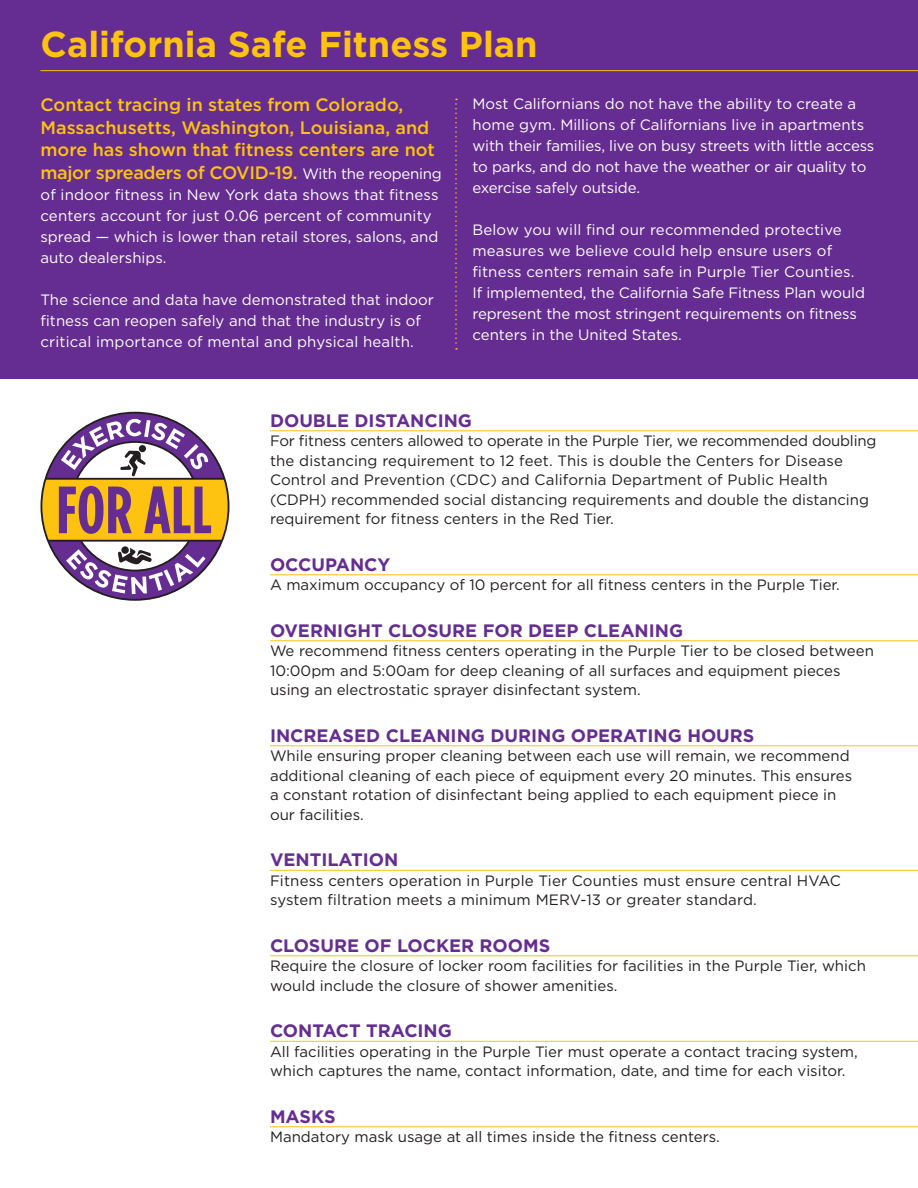
<style>
.page{position:relative;width:918px;height:1188px;background:#fff}
.page>*{position:absolute;margin:0;border:0;box-sizing:border-box;transform-origin:0 0}
.t1{font:700 36px "Gotham";color:#fec210}
.t2{font:500 18px/22.5px "Gotham";color:#fec210}
.subhead{font:700 18px "Gotham";color:#652d91}
.t3{font:15px/19.5px "Gotham";color:#231f20}
.t4{font:15px/21px "Gotham";color:#fff}
.s1{font-weight:400;font-size:15px;color:#fff}
</style>
<div class="page">
<div style="left:0;top:0;width:918px;height:378px;background:#652d91"></div>
<hr style="left:270px;top:430px;width:648px;height:1px;background:#fec210">
<hr style="left:270px;top:574px;width:648px;height:1px;background:#fec210">
<hr style="left:270px;top:640px;width:648px;height:1px;background:#fec210">
<hr style="left:270px;top:745px;width:648px;height:1px;background:#fec210">
<hr style="left:270px;top:870px;width:648px;height:1px;background:#fec210">
<hr style="left:270px;top:955px;width:648px;height:1px;background:#fec210">
<hr style="left:270px;top:1041px;width:648px;height:1px;background:#fec210">
<hr style="left:270px;top:1126px;width:648px;height:1px;background:#fec210">
<svg style="left:41px;top:413px;width:188px;height:187px"></svg>
<svg style="left:41px;top:479px;width:188px;height:62px;background:#e7b525"></svg>
<hr style="left:45px;top:478px;width:180px;height:2px;background:#231f20">
<hr style="left:48px;top:540px;width:174px;height:2px;background:#231f20">
<svg style="left:59px;top:419px;width:152px;height:175px"></svg>
<div style="left:139px;top:445px;width:7px;height:7px;background:#231f20;border-radius:50%"></div>
<hr style="left:40px;top:70px;width:878px;height:1px;background:#fec210">
<svg style="left:455px;top:99px;width:2px;height:251px"></svg>
<p class="t1" style="left:40px;top:23px;width:499px">California Safe Fitness Plan</p>
<p class="t2" style="left:40px;top:93px;width:403px">Contact tracing in states from Colorado, Massachusetts, Washington, Louisiana, and more has shown that fitness centers are not major spreaders of COVID-19. <span class="s1">With the reopening</span></p>
<p class="t4" style="left:40px;top:184px;width:399px">of indoor fitness in New York data shows that fitness centers account for just 0.06 percent of community spread — which is lower than retail stores, salons, and auto dealerships.</p>
<p class="t4" style="left:40px;top:289px;width:395px">The science and data have demonstrated that indoor fitness can reopen safely and that the industry is of critical importance of mental and physical health.</p>
<p class="t4" style="left:472px;top:93px;width:403px">Most Californians do not have the ability to create a home gym. Millions of Californians live in apartments with their families, live on busy streets with little access to parks, and do not have the weather or air quality to exercise safely outside.</p>
<p class="t4" style="left:472px;top:219px;width:394px">Below you will find our recommended protective measures we believe could help ensure users of fitness centers remain safe in Purple Tier Counties.<br>If implemented, the California Safe Fitness Plan would represent the most stringent requirements on fitness centers in the United States.</p>
<p class="subhead" style="left:270px;top:410px;width:204px">DOUBLE DISTANCING</p>
<p class="t3" style="left:270px;top:431px;width:608px">For fitness centers allowed to operate in the Purple Tier, we recommended doubling the distancing requirement to 12 feet. This is double the Centers for Disease</p>
<p class="t3" style="left:270px;top:470px;width:601px">Control and Prevention (CDC) and California Department of Public Health (CDPH) recommended social distancing requirements and double the distancing requirement for fitness centers in the Red Tier.</p>
<p class="subhead" style="left:270px;top:554px;width:122px">OCCUPANCY</p>
<p class="t3" style="left:270px;top:575px;width:571px">A maximum occupancy of 10 percent for all fitness centers in the Purple Tier.</p>
<p class="subhead" style="left:270px;top:620px;width:415px">OVERNIGHT CLOSURE FOR DEEP CLEANING</p>
<p class="t3" style="left:270px;top:641px;width:605px">We recommend fitness centers operating in the Purple Tier to be closed between<br>10:00pm and 5:00am for deep cleaning of all surfaces and equipment pieces using an electrostatic sprayer disinfectant system.</p>
<p class="subhead" style="left:270px;top:725px;width:486px">INCREASED CLEANING DURING OPERATING HOURS</p>
<p class="t3" style="left:270px;top:746px;width:584px">While ensuring proper cleaning between each use will remain, we recommend additional cleaning of each piece of equipment every 20 minutes. This ensures a constant rotation of disinfectant being applied to each equipment piece in our facilities.</p>
<p class="subhead" style="left:270px;top:849px;width:130px">VENTILATION</p>
<p class="t3" style="left:270px;top:870px;width:572px">Fitness centers operation in Purple Tier Counties must ensure central HVAC system filtration meets a minimum MERV-13 or greater standard.</p>
<p class="subhead" style="left:270px;top:935px;width:282px">CLOSURE OF LOCKER ROOMS</p>
<p class="t3" style="left:270px;top:956px;width:597px">Require the closure of locker room facilities for facilities in the Purple Tier, which would include the closure of shower amenities.</p>
<p class="subhead" style="left:270px;top:1020px;width:183px">CONTACT TRACING</p>
<p class="t3" style="left:270px;top:1041px;width:589px">All facilities operating in the Purple Tier must operate a contact tracing system, which captures the name, contact information, date, and time for each visitor.</p>
<p class="subhead" style="left:270px;top:1106px;width:67px">MASKS</p>
<p class="t3" style="left:270px;top:1127px;width:451px">Mandatory mask usage at all times inside the fitness centers.</p>
</div>
